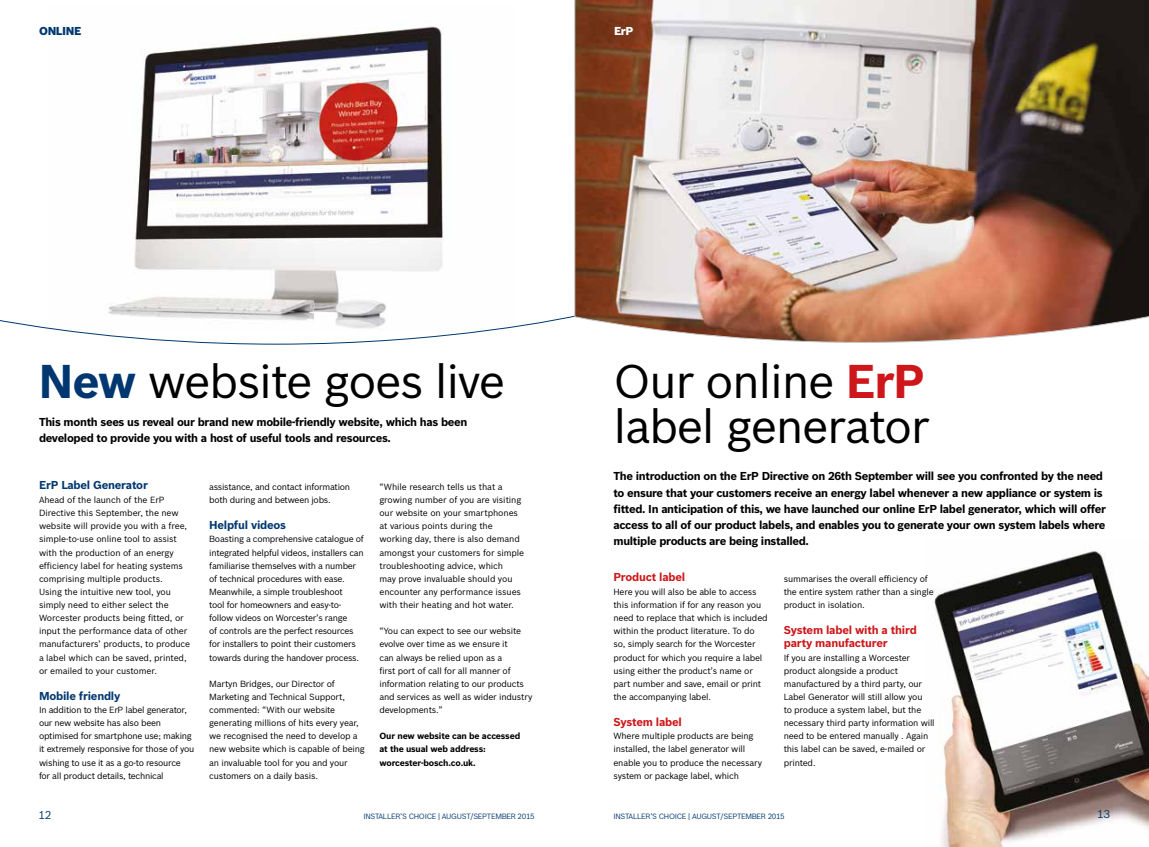
<style>
.page{position:relative;width:1149px;height:847px;background:#fff}
.page>*{position:absolute;margin:0;border:0;box-sizing:border-box;transform-origin:0 0}
.t1{font:46.38px/45px "Bosch Sans";letter-spacing:-.03em;color:#000}
.t2{font:700 11.25px/16.2px "Bosch Sans";letter-spacing:-.03em;color:#000}
.t3{font:700 11.25px/13.1px "Bosch Sans";letter-spacing:-.02em;color:#cd171a}
.t4{font:700 11.25px "Bosch Sans";letter-spacing:-.02em;color:#003770}
.t5{font:900 11.25px "Bosch Sans";letter-spacing:-.04em;color:#003770}
.t6{font:11.25px "Bosch Sans";color:#003770}
.t7{font:900 11.25px "Bosch Sans";color:#fff}
.t8{font:8.75px/13.1px "Bosch Sans";letter-spacing:-.02em;color:#000}
.t9{font:700 8.75px/13.1px "Bosch Sans";letter-spacing:-.02em;color:#000}
.t10{font:7.5px "Bosch Sans";letter-spacing:-.04em;color:#003770}
.s1{font-weight:700;color:#003770}
.s2{font-weight:700;color:#cd171a}
</style>
<div class="page">
<img style="left:108px;top:26px;width:335px;height:289px">
<img style="left:574px;top:0;width:574px;height:343px">
<img style="left:934px;top:551px;width:214px;height:296px">
<svg style="left:0;top:315px;width:575px;height:30px"></svg>
<p class="t5" style="left:39px;top:24px;width:44px">ONLINE</p>
<p class="t7" style="left:614px;top:24px;width:21px">ErP</p>
<h1 class="t1" style="left:39px;top:358px;width:468px"><span class="s1">New</span> website goes live</h1>
<p class="t2" style="left:39px;top:413px;width:429px">This month sees us reveal our brand new mobile-friendly website, which has been developed to provide you with a host of useful tools and resources.</p>
<p class="t8" style="left:379px;top:480px;width:146px">“While research tells us that a growing number of you are visiting our website on your smartphones at various points during the working day, there is also demand amongst your customers for simple troubleshooting advice, which<br>may prove invaluable should you encounter any performance issues with their heating and hot water.</p>
<p class="t8" style="left:379px;top:624px;width:154px">“You can expect to see our website evolve over time as we ensure it<br>can always be relied upon as a<br>first port of call for all manner of information relating to our products and services as well as wider industry developments.”</p>
<p class="t9" style="left:379px;top:729px;width:142px">Our new website can be accessed at the usual web address: worcester-bosch.co.uk.</p>
<p class="t4" style="left:39px;top:478px;width:110px">ErP Label Generator</p>
<p class="t8" style="left:39px;top:493px;width:153px">Ahead of the launch of the ErP Directive this September, the new website will provide you with a free, simple-to-use online tool to assist with the production of an energy efficiency label for heating systems comprising multiple products.<br>Using the intuitive new tool, you simply need to either select the Worcester products being fitted, or input the performance data of other manufacturers’ products, to produce a label which can be saved, printed, or emailed to your customer.</p>
<p class="t4" style="left:39px;top:689px;width:83px">Mobile friendly</p>
<p class="t8" style="left:39px;top:703px;width:157px">In addition to the ErP label generator, our new website has also been optimised for smartphone use; making it extremely responsive for those of you wishing to use it as a go-to resource<br>for all product details, technical</p>
<p class="t8" style="left:209px;top:480px;width:142px">assistance, and contact information both during and between jobs.</p>
<p class="t4" style="left:209px;top:518px;width:78px">Helpful videos</p>
<p class="t8" style="left:209px;top:532px;width:156px">Boasting a comprehensive catalogue of integrated helpful videos, installers can familiarise themselves with a number of technical procedures with ease.<br>Meanwhile, a simple troubleshoot<br>tool for homeowners and easy-to&shy;follow videos on Worcester’s range<br>of controls are the perfect resources for installers to point their customers towards during the handover process.</p>
<p class="t8" style="left:209px;top:677px;width:157px">Martyn Bridges, our Director of Marketing and Technical Support, commented: “With our website generating millions of hits every year, we recognised the need to develop a new website which is capable of being an invaluable tool for you and your customers on a daily basis.</p>
<h1 class="t1" style="left:613px;top:358px;width:317px">Our online <span class="s2">ErP </span>label generator</h1>
<p class="t2" style="left:613px;top:468px;width:494px">The introduction on the ErP Directive on 26th September will see you confronted by the need to ensure that your customers receive an energy label whenever a new appliance or system is fitted. In anticipation of this, we have launched our online ErP label generator, which will offer access to all of our product labels, and enables you to generate your own system labels where multiple products are being installed.</p>
<p class="t3" style="left:613px;top:570px;width:73px">Product label</p>
<p class="t8" style="left:613px;top:585px;width:156px">Here you will also be able to access this information if for any reason you need to replace that which is included within the product literature. To do so, simply search for the Worcester product for which you require a label using either the product’s name or part number and save, email or print the accompanying label.</p>
<p class="t3" style="left:613px;top:715px;width:70px">System label</p>
<p class="t8" style="left:613px;top:729px;width:150px">Where multiple products are being installed, the label generator will enable you to produce the necessary system or package label, which</p>
<p class="t8" style="left:783px;top:572px;width:151px">summarises the overall efficiency of the entire system rather than a single product in isolation.</p>
<p class="t3" style="left:783px;top:623px;width:135px">System label with a third party manufacturer</p>
<p class="t8" style="left:783px;top:651px;width:152px">If you are installing a Worcester product alongside a product manufactured by a third party, our<br>Label Generator will still allow you<br>to produce a system label, but the necessary third party information will need to be entered manually . Again this label can be saved, e-mailed or printed.</p>
<p class="t6" style="left:39px;top:807px;width:15px">12</p>
<p class="t10" style="left:363px;top:811px;width:173px">INSTALLER’S CHOICE | AUGUST/SEPTEMBER 2015</p>
<p class="t10" style="left:613px;top:811px;width:173px">INSTALLER’S CHOICE | AUGUST/SEPTEMBER 2015</p>
<p class="t6" style="left:1096px;top:807px;width:15px">13</p>
</div>
